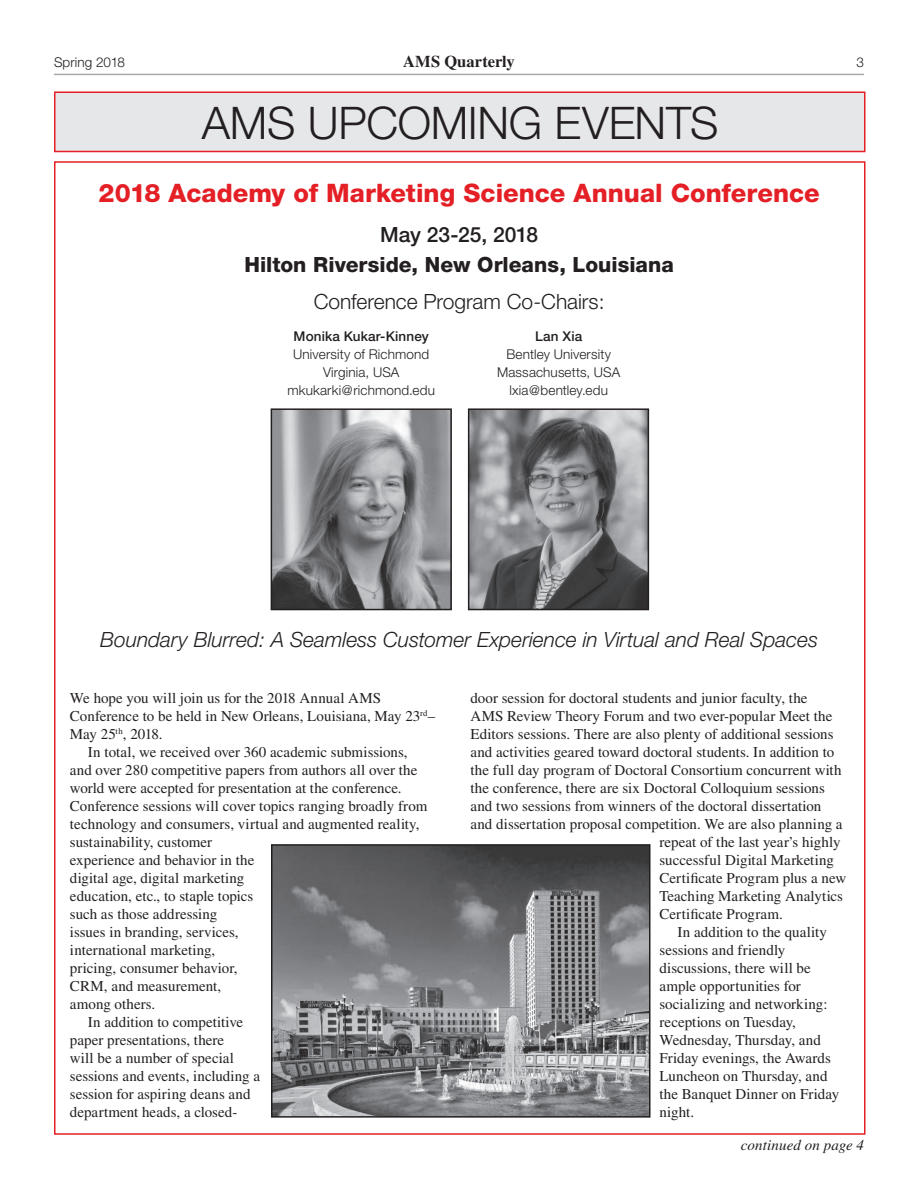
<style>
.page{position:relative;width:918px;height:1188px;background:#fff}
.page>*{position:absolute;margin:0;border:0;box-sizing:border-box;transform-origin:0 0}
.t1{font:300 45px "Helvetica Neue";letter-spacing:-.01em;color:#231f20}
.t2{font:800 25.5px "Helvetica Neue";color:#e41f25}
.t3{font:italic 300 21px "Helvetica Neue";color:#231f20}
.t4{font:800 21px "Helvetica Neue";color:#231f20}
.t5{font:300 21px "Helvetica Neue";color:#231f20}
.t6{font:500 21px "Helvetica Neue";letter-spacing:-.005em;color:#231f20}
.t7{font:700 16.5px "Times";letter-spacing:.005em;color:#231f20}
.t8{font:15px "Times";color:#231f20}
.t9{font:italic 15px "Times";letter-spacing:.01em;color:#231f20}
.t10{font:300 13.5px/18px "Helvetica Neue";letter-spacing:.01em;color:#231f20;text-align:center}
.t11{font:500 13.5px "Helvetica Neue";letter-spacing:.01em;color:#231f20}
</style>
<div class="page">
<div style="left:54px;top:92px;width:812px;height:60px;background:#e6e7e9;border:2px solid #e41f25"></div>
<hr style="left:54px;top:74px;width:810px;height:1px;background:#a8a9ad">
<img style="left:274px;top:411px;width:175px;height:196px">
<div style="left:271px;top:408px;width:181px;height:202px;border:2px solid #231f20"></div>
<img style="left:471px;top:411px;width:175px;height:196px">
<div style="left:468px;top:408px;width:181px;height:202px;border:2px solid #231f20"></div>
<img style="left:274px;top:847px;width:374px;height:268px">
<div style="left:271px;top:844px;width:380px;height:274px;border:2px solid #231f20"></div>
<p class="t10" style="left:54px;top:53px;width:73px">Spring 2018</p>
<p class="t7" style="left:403px;top:51px;width:113px">AMS Quarterly</p>
<p class="t10" style="left:856px;top:53px;width:9px">3</p>
<h1 class="t1" style="left:202px;top:95px;width:512px">AMS UpComi ng Events</h1>
<h2 class="t2" style="left:99px;top:178px;width:723px">2018 Academy of Marketing Science Annual Conference</h2>
<h3 class="t6" style="left:380px;top:222px;width:160px">May 23-25, 2018</h3>
<h3 class="t4" style="left:245px;top:252px;width:431px">Hilton Riverside, New Orleans, Louisiana</h3>
<h3 class="t5" style="left:314px;top:289px;width:293px">Conference Program Co-Chairs:</h3>
<p class="t11" style="left:294px;top:328px;width:137px">Monika Kukar-Kinney</p>
<p class="t10" style="left:288px;top:345px;width:149px">University of Richmond<br>Virginia, USA mkukarki@richmond.edu</p>
<p class="t11" style="left:535px;top:328px;width:49px">Lan Xia</p>
<p class="t10" style="left:497px;top:345px;width:125px">Bentley University<br>Massachusetts, USA lxia@bentley.edu</p>
<h3 class="t3" style="left:100px;top:627px;width:719px">Boundary Blurred: A Seamless Customer Experience in Virtual and Real Spaces</h3>
<p class="t8" style="left:70px;top:689px;width:313px">We hope you will join us for the 2018 Annual AMS</p>
<p class="t8" style="left:70px;top:707px;width:367px">Conference to be held in New Orleans, Louisiana, May 23<sup>rd</sup>–</p>
<p class="t8" style="left:70px;top:725px;width:94px">May 25<sup>th</sup>, 2018.</p>
<p class="t8" style="left:88px;top:743px;width:321px">In total, we received over 360 academic submissions,</p>
<p class="t8" style="left:70px;top:761px;width:349px">and over 280 competitive papers from authors all over the</p>
<p class="t8" style="left:70px;top:779px;width:333px">world were accepted for presentation at the conference.</p>
<p class="t8" style="left:70px;top:797px;width:359px">Conference sessions will cover topics ranging broadly from</p>
<p class="t8" style="left:70px;top:815px;width:351px">technology and consumers, virtual and augmented reality,</p>
<p class="t8" style="left:70px;top:833px;width:144px">sustainability, customer</p>
<p class="t8" style="left:70px;top:851px;width:186px">experience and behavior in the</p>
<p class="t8" style="left:70px;top:869px;width:176px">digital age, digital marketing</p>
<p class="t8" style="left:70px;top:887px;width:185px">education, etc., to staple topics</p>
<p class="t8" style="left:70px;top:905px;width:149px">such as those addressing</p>
<p class="t8" style="left:70px;top:923px;width:170px">issues in branding, services,</p>
<p class="t8" style="left:70px;top:941px;width:147px">international marketing,</p>
<p class="t8" style="left:70px;top:959px;width:169px">pricing, consumer behavior,</p>
<p class="t8" style="left:70px;top:977px;width:153px">CRM, and measurement,</p>
<p class="t8" style="left:70px;top:995px;width:87px">among others.</p>
<p class="t8" style="left:88px;top:1013px;width:157px">In addition to competitive</p>
<p class="t8" style="left:70px;top:1031px;width:156px">paper presentations, there</p>
<p class="t8" style="left:70px;top:1049px;width:165px">will be a number of special</p>
<p class="t8" style="left:70px;top:1067px;width:192px">sessions and events, including a</p>
<p class="t8" style="left:70px;top:1085px;width:182px">session for aspiring deans and</p>
<p class="t8" style="left:70px;top:1103px;width:169px">department heads, a closed-</p>
<p class="t8" style="left:470px;top:689px;width:339px">door session for doctoral students and junior faculty, the</p>
<p class="t8" style="left:470px;top:707px;width:363px">AMS Review Theory Forum and two ever-popular Meet the</p>
<p class="t8" style="left:470px;top:725px;width:365px">Editors sessions. There are also plenty of additional sessions</p>
<p class="t8" style="left:470px;top:743px;width:365px">and activities geared toward doctoral students. In addition to</p>
<p class="t8" style="left:470px;top:761px;width:373px">the full day program of Doctoral Consortium concurrent with</p>
<p class="t8" style="left:470px;top:779px;width:356px">the conference, there are six Doctoral Colloquium sessions</p>
<p class="t8" style="left:470px;top:797px;width:352px">and two sessions from winners of the doctoral dissertation</p>
<p class="t8" style="left:470px;top:815px;width:374px">and dissertation proposal competition. We are also planning a</p>
<p class="t8" style="left:660px;top:833px;width:183px">repeat of the last year’s highly</p>
<p class="t8" style="left:660px;top:851px;width:176px">successful Digital Marketing</p>
<p class="t8" style="left:660px;top:869px;width:188px">Certificate Program plus a new</p>
<p class="t8" style="left:660px;top:887px;width:185px">Teaching Marketing Analytics</p>
<p class="t8" style="left:660px;top:905px;width:125px">Certificate Program.</p>
<p class="t8" style="left:678px;top:923px;width:151px">In addition to the quality</p>
<p class="t8" style="left:660px;top:941px;width:127px">sessions and friendly</p>
<p class="t8" style="left:660px;top:959px;width:153px">discussions, there will be</p>
<p class="t8" style="left:660px;top:977px;width:143px">ample opportunities for</p>
<p class="t8" style="left:660px;top:995px;width:170px">socializing and networking:</p>
<p class="t8" style="left:660px;top:1013px;width:138px">receptions on Tuesday,</p>
<p class="t8" style="left:660px;top:1031px;width:163px">Wednesday, Thursday, and</p>
<p class="t8" style="left:660px;top:1049px;width:173px">Friday evenings, the Awards</p>
<p class="t8" style="left:660px;top:1067px;width:170px">Luncheon on Thursday, and</p>
<p class="t8" style="left:660px;top:1085px;width:181px">the Banquet Dinner on Friday</p>
<p class="t8" style="left:660px;top:1103px;width:36px">night.</p>
<p class="t9" style="left:741px;top:1137px;width:125px">continued on page 4</p>
</div>
